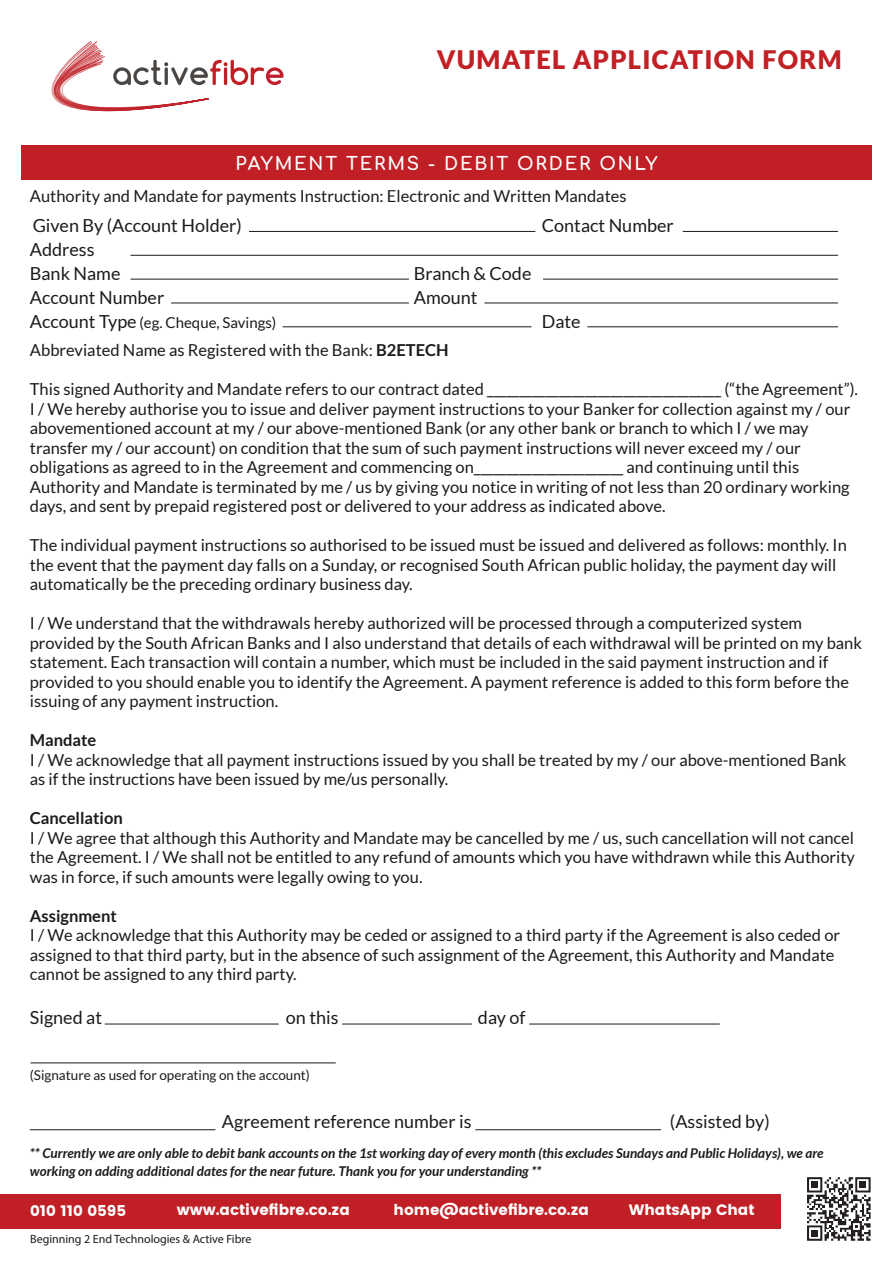
<style>
.page{position:relative;width:893px;height:1263px;background:#fff}
.page>*{position:absolute;margin:0;border:0;box-sizing:border-box;transform-origin:0 0}
.t1{font:900 25.5px "Lato";letter-spacing:.05em;color:#c12025}
.t2{font:18px/24px "Lato";color:#1b1b1a}
.t3{font:700 18px "Comfortaa";letter-spacing:.1em;color:#fff}
.t4{font:16.5px/19.5px "Lato";color:#1b1b1a}
.t5{font:700 16.5px "Lato";color:#1b1b1a}
.t6{font:15px "Poppins";color:#fff}
.t7{font:15px "Lato";color:#1b1b1a}
.t8{font:italic 700 13.5px/18px "Lato";color:#1b1b1a}
.t9{font:13.5px "Lato";color:#1b1b1a}
.t10{font:12px "Myriad Pro";color:#1b1b1a}
.s1{font-size:18px}
.s2{font-weight:700}
</style>
<div class="page">
<svg style="left:51px;top:41px;width:233px;height:70px"></svg>
<div style="left:21px;top:146px;width:851px;height:34px;background:#c02025"></div>
<div style="left:0;top:1194px;width:781px;height:35px;background:#c02025"></div>
<svg style="left:807px;top:1177px;width:64px;height:64px"></svg>
<div style="left:811px;top:1230px;width:7px;height:6px;background:#231f20"></div>
<div style="left:811px;top:1181px;width:7px;height:7px;background:#231f20"></div>
<div style="left:860px;top:1181px;width:6px;height:7px;background:#231f20"></div>
<hr style="left:130px;top:279px;width:279px;height:1px;background:#1b1b1a">
<hr style="left:130px;top:255px;width:708px;height:1px;background:#1b1b1a">
<hr style="left:249px;top:231px;width:286px;height:1px;background:#1b1b1a">
<hr style="left:171px;top:303px;width:238px;height:1px;background:#1b1b1a">
<hr style="left:543px;top:279px;width:295px;height:1px;background:#1b1b1a">
<hr style="left:484px;top:303px;width:354px;height:1px;background:#1b1b1a">
<hr style="left:587px;top:326px;width:251px;height:1px;background:#1b1b1a">
<hr style="left:683px;top:231px;width:155px;height:1px;background:#1b1b1a">
<hr style="left:105px;top:1024px;width:174px;height:1px;background:#1b1b1a">
<hr style="left:342px;top:1024px;width:130px;height:1px;background:#1b1b1a">
<hr style="left:529px;top:1024px;width:191px;height:1px;background:#1b1b1a">
<hr style="left:475px;top:1129px;width:186px;height:1px;background:#1b1b1a">
<hr style="left:30px;top:1062px;width:306px;height:1px;background:#1b1b1a">
<hr style="left:30px;top:1129px;width:185px;height:1px;background:#1b1b1a">
<hr style="left:283px;top:326px;width:248px;height:1px;background:#1b1b1a">
<h1 class="t1" style="left:437px;top:45px;width:406px">VUMATEL APPLICATION FORM</h1>
<p class="t3" style="left:235px;top:146px;width:424px">PAYMENT TERMS - DEBIT ORDER ONLY</p>
<p class="t4" style="left:30px;top:186px;width:598px">Authority and Mandate for payments Instruction: Electronic and Written Mandates</p>
<p class="t2" style="left:33px;top:213px;width:211px">Given By (Account Holder)</p>
<p class="t2" style="left:542px;top:213px;width:133px">Contact Number</p>
<p class="t2" style="left:30px;top:237px;width:92px">Address<br>Bank Name</p>
<p class="t2" style="left:414px;top:261px;width:119px">Branch &amp; Code</p>
<p class="t2" style="left:30px;top:285px;width:136px">Account Number</p>
<p class="t2" style="left:414px;top:285px;width:65px">Amount</p>
<p class="t7" style="left:30px;top:314px;width:248px"><span class="s1">Account Type</span> (eg. Cheque, Savings)</p>
<p class="t2" style="left:542px;top:309px;width:40px">Date</p>
<p class="t4" style="left:30px;top:340px;width:420px">Abbreviated Name as Registered with the Bank: <span class="s2">B2ETECH</span></p>
<p class="t4" style="left:30px;top:379px;width:830px">This signed Authority and Mandate refers to our contract dated ____________________________________ (“the Agreement”).<br>I / We hereby authorise you to issue and deliver payment instructions to your Banker for collection against my / our abovementioned account at my / our above-mentioned Bank (or any other bank or branch to which I / we may transfer my / our account) on condition that the sum of such payment instructions will never exceed my / our obligations as agreed to in the Agreement and commencing on_______________________ and continuing until this Authority and Mandate is terminated by me / us by giving you notice in writing of not less than 20 ordinary working days, and sent by prepaid registered post or delivered to your address as indicated above.</p>
<p class="t4" style="left:30px;top:535px;width:818px">The individual payment instructions so authorised to be issued must be issued and delivered as follows: monthly. In the event that the payment day falls on a Sunday, or recognised South African public holiday, the payment day will automatically be the preceding ordinary business day.</p>
<p class="t4" style="left:30px;top:613px;width:834px">I / We understand that the withdrawals hereby authorized will be processed through a computerized system provided by the South African Banks and I also understand that details of each withdrawal will be printed on my bank statement. Each transaction will contain a number, which must be included in the said payment instruction and if provided to you should enable you to identify the Agreement. A payment reference is added to this form before the issuing of any payment instruction.</p>
<p class="t5" style="left:30px;top:731px;width:68px">Mandate</p>
<p class="t4" style="left:30px;top:750px;width:818px">I / We acknowledge that all payment instructions issued by you shall be treated by my / our above-mentioned Bank as if the instructions have been issued by me/us personally.</p>
<p class="t5" style="left:30px;top:809px;width:94px">Cancellation</p>
<p class="t4" style="left:30px;top:828px;width:827px;text-align:justify">I / We agree that although this Authority and Mandate may be cancelled by me / us, such cancellation will not cancel the Agreement. I / We shall not be entitled to any refund of amounts which you have withdrawn while this Authority was in force, if such amounts were legally owing to you.</p>
<p class="t5" style="left:30px;top:906px;width:88px">Assignment</p>
<p class="t4" style="left:30px;top:925px;width:812px">I / We acknowledge that this Authority may be ceded or assigned to a third party if the Agreement is also ceded or assigned to that third party, but in the absence of such assignment of the Agreement, this Authority and Mandate cannot be assigned to any third party.</p>
<p class="t2" style="left:30px;top:1005px;width:74px">Signed at</p>
<p class="t2" style="left:286px;top:1005px;width:54px">on this</p>
<p class="t2" style="left:478px;top:1005px;width:49px">day of</p>
<p class="t9" style="left:30px;top:1068px;width:282px">(Signature as used for operating on the account)</p>
<p class="t2" style="left:222px;top:1109px;width:251px">Agreement reference number is</p>
<p class="t2" style="left:670px;top:1109px;width:101px">(Assisted by)</p>
<p class="t8" style="left:30px;top:1144px;width:795px">** Currently we are only able to debit bank accounts on the 1st working day of every month (this excludes Sundays and Public Holidays), we are working on adding additional dates for the near future. Thank you for your understanding **</p>
<p class="t6" style="left:30px;top:1202px;width:98px">010 110 0595</p>
<p class="t6" style="left:177px;top:1201px;width:175px">www.activefibre.co.za</p>
<p class="t6" style="left:393px;top:1201px;width:197px">home@activefibre.co.za</p>
<p class="t6" style="left:629px;top:1201px;width:127px">WhatsApp Chat</p>
<p class="t10" style="left:30px;top:1231px;width:223px">Beginning 2 End Technologies &amp; Active Fibre</p>
</div>
